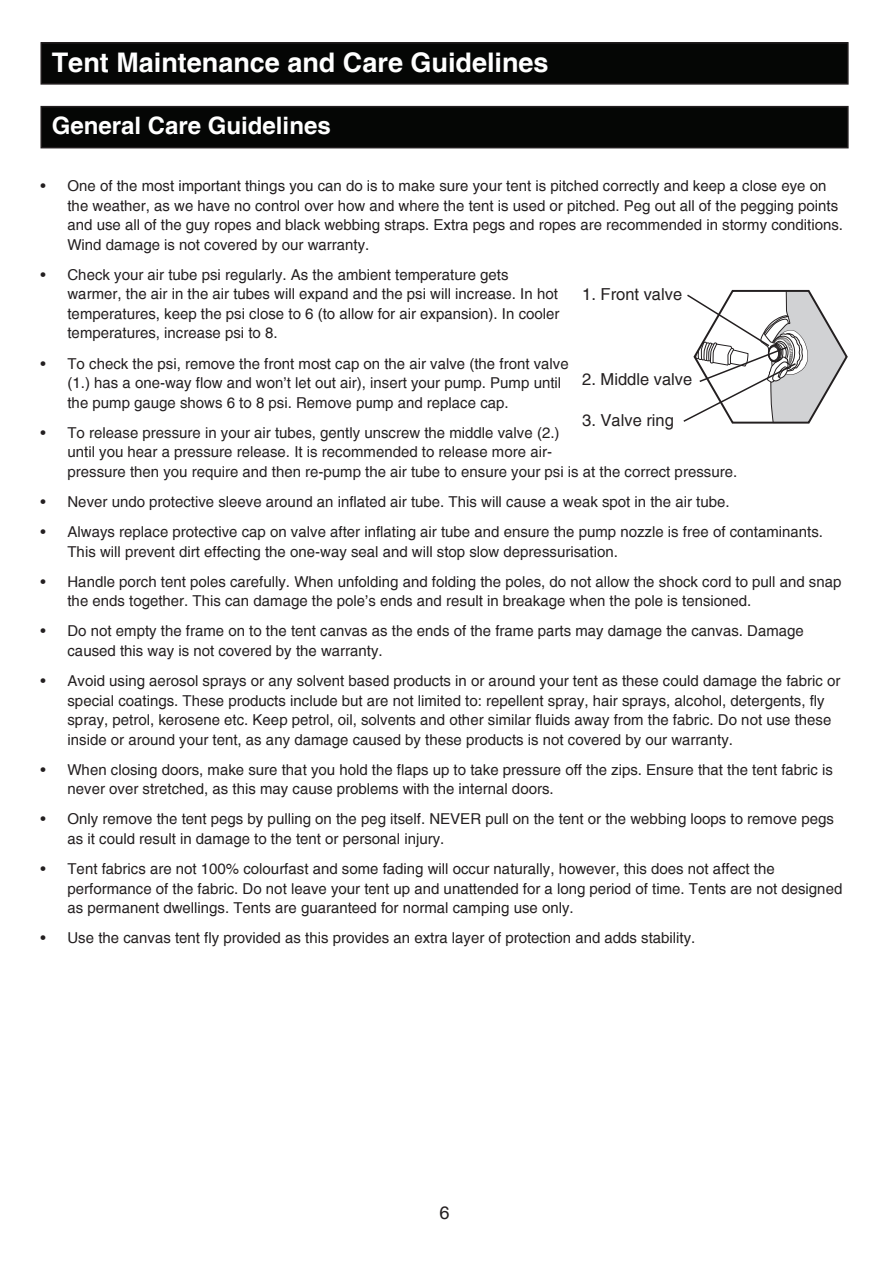
<style>
.page{position:relative;width:893px;height:1269px;background:#fff}
.page>*{position:absolute;margin:0;border:0;box-sizing:border-box;transform-origin:0 0}
.t1{font:700 27px "Helvetica";color:#fff}
.t2{font:700 24px "Helvetica";color:#fff}
.t3{font:18px "Helvetica";color:#231f20}
.t4{font:16.5px "Helvetica";color:#231f20}
.t5{font:15px/19.5px "Helvetica";color:#231f20}
</style>
<div class="page">
<div style="left:41px;top:43px;width:807px;height:41px;background:#050605"></div>
<div style="left:40px;top:42px;width:808px;height:43px;border:2px solid #231f20"></div>
<div style="left:41px;top:107px;width:807px;height:41px;background:#050605"></div>
<div style="left:40px;top:106px;width:808px;height:42px;border:2px solid #231f20"></div>
<svg style="left:683px;top:289px;width:165px;height:135px"></svg>
<h1 class="t1" style="left:52px;top:46px;width:498px">Tent Maintenance and Care Guidelines</h1>
<h2 class="t2" style="left:52px;top:111px;width:280px">General Care Guidelines</h2>
<p class="t5" style="left:67px;top:176px;width:777px;text-indent:-27px">• One of the most important things you can do is to make sure your tent is pitched correctly and keep a close eye on the weather, as we have no control over how and where the tent is used or pitched. Peg out all of the pegging points and use all of the guy ropes and black webbing straps. Extra pegs and ropes are recommended in stormy conditions.<br>Wind damage is not covered by our warranty.</p>
<p class="t5" style="left:67px;top:265px;width:493px;text-indent:-27px">• Check your air tube psi regularly. As the ambient temperature gets warmer, the air in the air tubes will expand and the psi will increase. In hot temperatures, keep the psi close to 6 (to allow for air expansion). In cooler temperatures, increase psi to 8.</p>
<p class="t5" style="left:67px;top:354px;width:503px;text-indent:-27px">• To check the psi, remove the front most cap on the air valve (the front valve (1.) has a one-way flow and won’t let out air), insert your pump. Pump until the pump gauge shows 6 to 8 psi. Remove pump and replace cap.</p>
<p class="t5" style="left:67px;top:423px;width:671px;text-indent:-27px">• To release pressure in your air tubes, gently unscrew the middle valve (2.)<br>until you hear a pressure release. It is recommended to release more air-<br>pressure then you require and then re-pump the air tube to ensure your psi is at the correct pressure.</p>
<p class="t5" style="left:40px;top:492px;width:690px">• Never undo protective sleeve around an inflated air tube. This will cause a weak spot in the air tube.</p>
<p class="t5" style="left:67px;top:522px;width:757px;text-indent:-27px">• Always replace protective cap on valve after inflating air tube and ensure the pump nozzle is free of contaminants.<br>This will prevent dirt effecting the one-way seal and will stop slow depressurisation.</p>
<p class="t5" style="left:67px;top:572px;width:775px;text-indent:-27px">• Handle porch tent poles carefully. When unfolding and folding the poles, do not allow the shock cord to pull and snap the ends together. This can damage the pole’s ends and result in breakage when the pole is tensioned.</p>
<p class="t5" style="left:67px;top:621px;width:738px;text-indent:-27px">• Do not empty the frame on to the tent canvas as the ends of the frame parts may damage the canvas. Damage caused this way is not covered by the warranty.</p>
<p class="t5" style="left:67px;top:671px;width:774px;text-indent:-27px">• Avoid using aerosol sprays or any solvent based products in or around your tent as these could damage the fabric or special coatings. These products include but are not limited to: repellent spray, hair sprays, alcohol, detergents, fly spray, petrol, kerosene etc. Keep petrol, oil, solvents and other similar fluids away from the fabric. Do not use these inside or around your tent, as any damage caused by these products is not covered by our warranty.</p>
<p class="t5" style="left:67px;top:760px;width:767px;text-indent:-27px">• When closing doors, make sure that you hold the flaps up to take pressure off the zips. Ensure that the tent fabric is never over stretched, as this may cause problems with the internal doors.</p>
<p class="t5" style="left:67px;top:809px;width:768px;text-indent:-27px">• Only remove the tent pegs by pulling on the peg itself. NEVER pull on the tent or the webbing loops to remove pegs as it could result in damage to the tent or personal injury.</p>
<p class="t5" style="left:67px;top:859px;width:776px;text-indent:-27px">• Tent fabrics are not 100% colourfast and some fading will occur naturally, however, this does not affect the performance of the fabric. Do not leave your tent up and unattended for a long period of time. Tents are not designed as permanent dwellings. Tents are guaranteed for normal camping use only.</p>
<p class="t5" style="left:40px;top:928px;width:656px">• Use the canvas tent fly provided as this provides an extra layer of protection and adds stability.</p>
<p class="t4" style="left:582px;top:284px;width:101px">1. Front valve</p>
<p class="t4" style="left:582px;top:370px;width:112px">2. Middle valve</p>
<p class="t4" style="left:582px;top:410px;width:93px">3. Valve ring</p>
<p class="t3" style="left:439px;top:1201px;width:12px">6</p>
</div>
